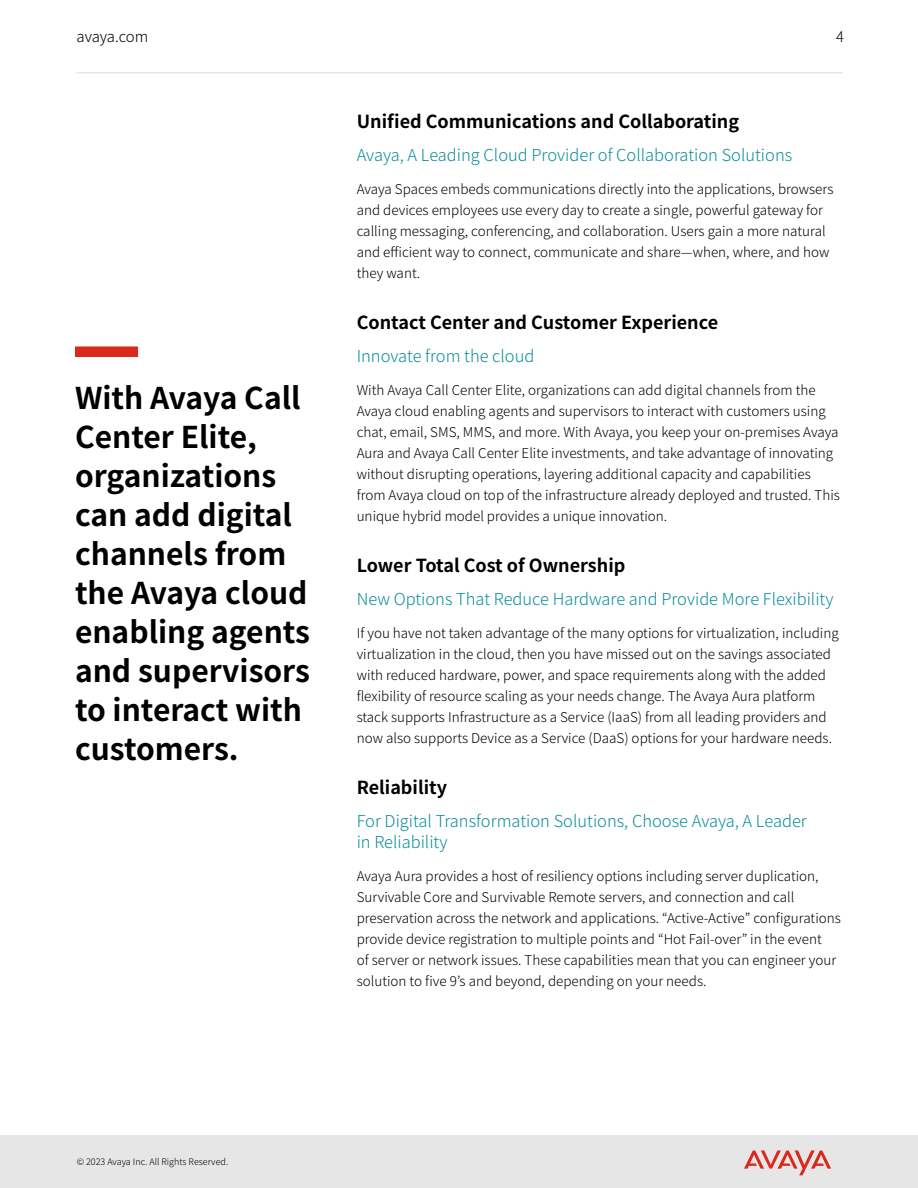
<style>
.page{position:relative;width:918px;height:1188px;background:#fff}
.page>*{position:absolute;margin:0;border:0;box-sizing:border-box;transform-origin:0 0}
.t1{font:700 30px/39px "Noto Sans JP";color:#000}
.t2{font:700 18px "Noto Sans JP";color:#000}
.t3{font:300 16.5px/21px "Noto Sans JP";color:#0a8e9b}
.t4{font:300 15px "Noto Sans JP";letter-spacing:-.01em;color:#000}
.t5{font:300 14.7px "Noto Sans JP";color:#000}
.t6{font:300 13.5px/21px "Noto Sans JP";color:#000}
.t7{font:300 9px "Noto Sans JP";color:#000}
</style>
<div class="page">
<div style="left:75px;top:346px;width:63px;height:11px;background:#da291c"></div>
<div style="left:0;top:1136px;width:918px;height:52px;background:#e6e6e6"></div>
<svg style="left:744px;top:1150px;width:87px;height:25px"></svg>
<hr style="left:76px;top:72px;width:767px;height:2px;background:#e6e6e6">
<p class="t4" style="left:76px;top:28px;width:73px">avaya.com</p>
<p class="t5" style="left:836px;top:28px;width:9px">4</p>
<h1 class="t1" style="left:75px;top:380px;width:237px">With Avaya Call<br>Center Elite, organizations can add digital channels from the Avaya cloud enabling agents and supervisors to interact with customers.</h1>
<h2 class="t2" style="left:357px;top:112px;width:384px">Unified Communications and Collaborating</h2>
<p class="t3" style="left:357px;top:145px;width:437px">Avaya, A Leading Cloud Provider of Collaboration Solutions</p>
<p class="t6" style="left:357px;top:179px;width:478px">Avaya Spaces embeds communications directly into the applications, browsers and devices employees use every day to create a single, powerful gateway for calling messaging, conferencing, and collaboration. Users gain a more natural and efficient way to connect, communicate and share—when, where, and how they want.</p>
<h2 class="t2" style="left:357px;top:313px;width:363px">Contact Center and Customer Experience</h2>
<p class="t3" style="left:357px;top:346px;width:179px">Innovate from the cloud</p>
<p class="t6" style="left:357px;top:380px;width:485px">With Avaya Call Center Elite, organizations can add digital channels from the Avaya cloud enabling agents and supervisors to interact with customers using chat, email, SMS, MMS, and more. With Avaya, you keep your on-premises Avaya Aura and Avaya Call Center Elite investments, and take advantage of innovating without disrupting operations, layering additional capacity and capabilities from Avaya cloud on top of the infrastructure already deployed and trusted. This unique hybrid model provides a unique innovation.</p>
<h2 class="t2" style="left:357px;top:556px;width:270px">Lower Total Cost of Ownership</h2>
<p class="t3" style="left:357px;top:589px;width:478px">New Options That Reduce Hardware and Provide More Flexibility</p>
<p class="t6" style="left:357px;top:623px;width:484px">If you have not taken advantage of the many options for virtualization, including virtualization in the cloud, then you have missed out on the savings associated with reduced hardware, power, and space requirements along with the added flexibility of resource scaling as your needs change. The Avaya Aura platform stack supports Infrastructure as a Service (IaaS) from all leading providers and now also supports Device as a Service (DaaS) options for your hardware needs.</p>
<h2 class="t2" style="left:357px;top:778px;width:92px">Reliability</h2>
<p class="t3" style="left:357px;top:811px;width:452px">For Digital Transformation Solutions, Choose Avaya, A Leader in Reliability</p>
<p class="t6" style="left:357px;top:866px;width:486px">Avaya Aura provides a host of resiliency options including server duplication, Survivable Core and Survivable Remote servers, and connection and call preservation across the network and applications. “Active-Active” configurations provide device registration to multiple points and “Hot Fail-over” in the event<br>of server or network issues. These capabilities mean that you can engineer your solution to five 9’s and beyond, depending on your needs.</p>
<p class="t7" style="left:77px;top:1157px;width:153px">© 2023 Avaya Inc. All Rights Reserved.</p>
</div>
